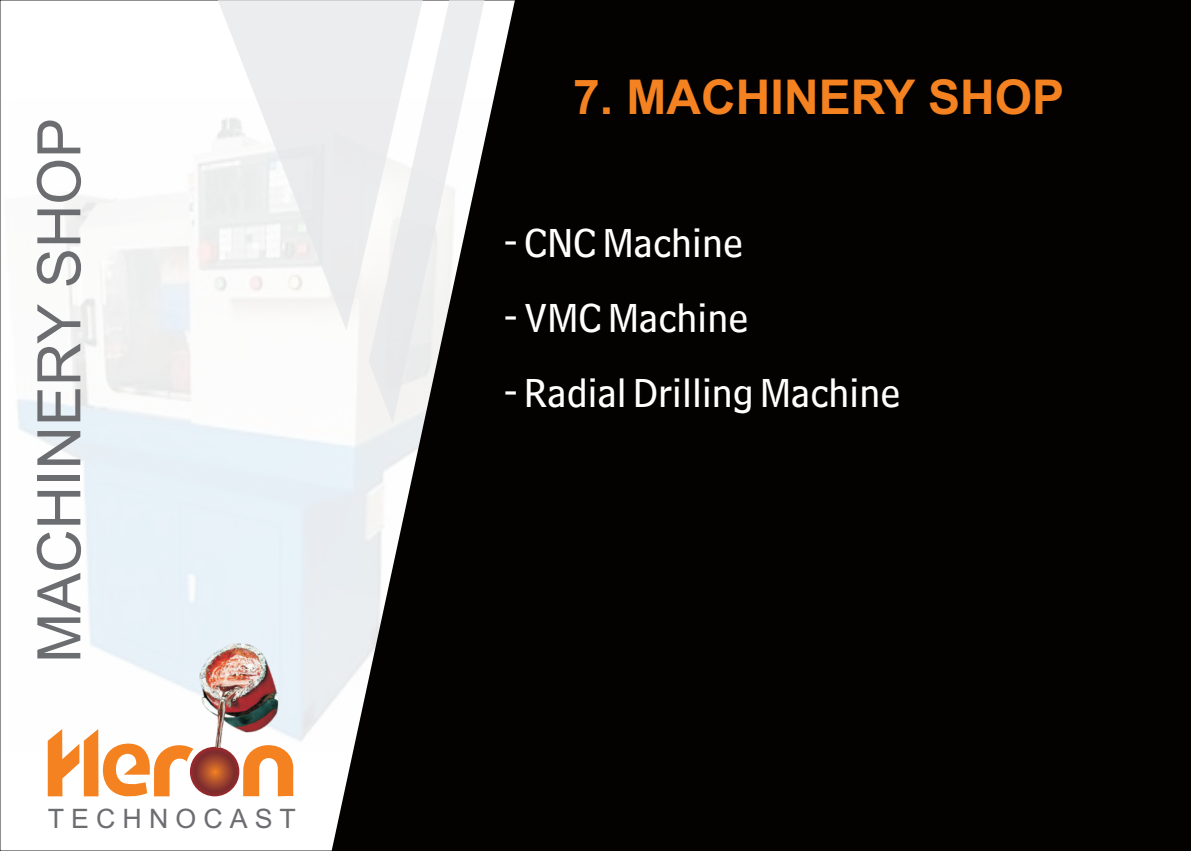
<style>
.page{position:relative;width:1191px;height:851px;background:#fff}
.page>*{position:absolute;margin:0;border:0;box-sizing:border-box;transform-origin:0 0}
.t1{font:60px "Arial";color:#6c6d70}
.t2{font:700 48px "Arial";color:#f58220}
.t3{font:42px "Bell Centennial BT Sub Caption";color:#fff}
.t4{font:26.8px "Arial";letter-spacing:.265em;color:#6c6d70}
</style>
<div class="page">
<div style="left:332px;top:0;width:859px;height:850px;background:#040101"></div>
<svg style="left:369px;top:0;width:115px;height:423px;fill:#ececee"></svg>
<svg style="left:218px;top:0;width:205px;height:330px;fill:#ecedee"></svg>
<svg style="left:48px;top:729px;width:145px;height:68px"></svg>
<svg style="left:243px;top:747px;width:50px;height:49px"></svg>
<svg style="left:190px;top:746px;width:49px;height:50px"></svg>
<img style="left:173px;top:642px;width:131px;height:105px">
<h1 class="t1" style="left:37px;top:662px;width:546px;rotate:-90deg">MACHINERY SHOP</h1>
<p class="t4" style="left:48px;top:807px;width:250px">TECHNOCAST</p>
<p class="t2" style="left:573px;top:79px;width:492px">7. MACHINERY SHOP</p>
<p class="t3" style="left:504px;top:225px;width:240px">- CNC Machine</p>
<p class="t3" style="left:504px;top:300px;width:246px">- VMC Machine</p>
<p class="t3" style="left:504px;top:375px;width:398px">- Radial Drilling Machine</p>
</div>
